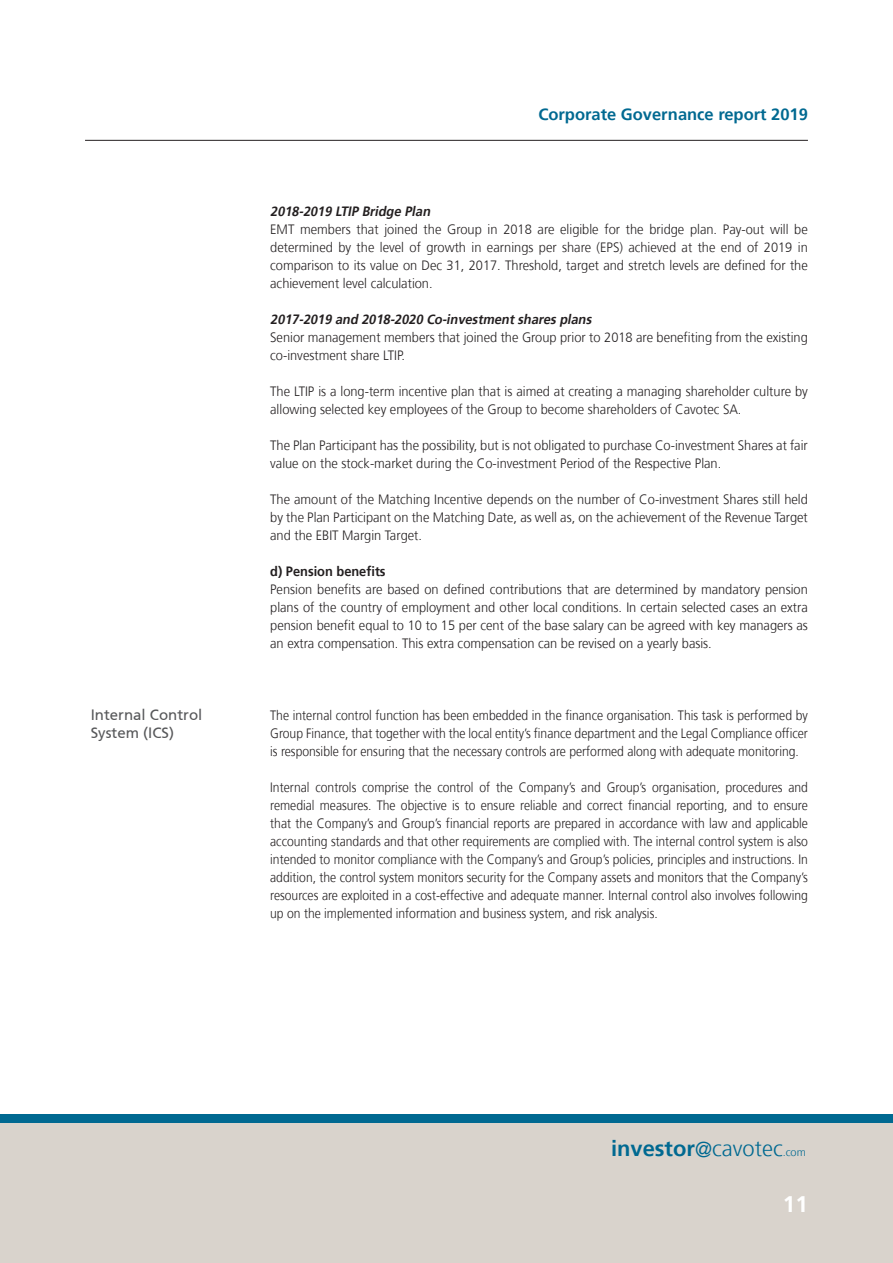
<style>
.page{position:relative;width:893px;height:1263px;background:#fff}
.page>*{position:absolute;margin:0;border:0;box-sizing:border-box;transform-origin:0 0}
.t1{font:700 22.5px "Frutiger 65";color:#fff}
.t2{font:700 21.9px "Frutiger 65";color:#006991}
.t3{font:700 16.5px "Frutiger 65";color:#006991}
.t4{font:15px/18px "Frutiger 55 Roman";color:#57585a}
.TESTO-8_5pt-11_5int{font:300 13.5px/18px "Frutiger";color:#231f20;text-align:justify;scale:.95 1}
.TESTO-8_5pt-11_5int-2{font:300 13.5px/18px "Frutiger";color:#231f20;text-align:justify;scale:.9 1}
.t5{font:italic 700 13.5px "Frutiger 65";color:#231f20;scale:.95 1}
.t6{font:700 13.5px "Frutiger 65";color:#231f20;scale:.95 1}
.s1{font-family:"Frutiger";font-weight:300;font-size:21.45px}
.s2{font-family:"Frutiger";font-weight:300}
.s3{font-family:"Frutiger";font-weight:300;font-size:10.95px}
</style>
<div class="page">
<div style="left:0;top:1114px;width:893px;height:149px;background:#d9d3cc"></div>
<div style="left:0;top:1114px;width:893px;height:9px;background:#006991"></div>
<hr style="left:85px;top:140px;width:723px;height:1px;background:#231f20">
<p class="t3" style="left:538px;top:105px;width:271px">Corporate Governance report 2019</p>
<p class="t5" style="left:270px;top:203px;width:173px">2018-2019 LTIP Bridge Plan</p>
<p class="TESTO-8_5pt-11_5int" style="left:270px;top:221px;width:567px">EMT members that joined the Group in 2018 are eligible for the bridge plan. Pay-out will be determined by the level of growth in earnings per share (EPS) achieved at the end of 2019 in comparison to its value on Dec 31, 2017. Threshold, target and stretch levels are defined for the achievement level calculation.</p>
<p class="t5" style="left:270px;top:311px;width:343px">2017-2019 and 2018-2020 Co-investmentshares plans</p>
<p class="TESTO-8_5pt-11_5int" style="left:270px;top:329px;width:567px">Senior management members that joined the Group prior to 2018 are benefiting from the existing co-investment share LTIP.</p>
<p class="TESTO-8_5pt-11_5int" style="left:270px;top:383px;width:567px">The LTIP is a long-term incentive plan that is aimed at creating a managing shareholder culture by allowing selected key employees of the Group to become shareholders of Cavotec SA.</p>
<p class="TESTO-8_5pt-11_5int" style="left:270px;top:437px;width:567px">The Plan Participant has the possibility, but is not obligated to purchase Co-investment Shares at fair value on the stock-market during the Co-investment Period of the Respective Plan.</p>
<p class="TESTO-8_5pt-11_5int" style="left:270px;top:491px;width:567px">The amount of the Matching Incentive depends on the number of Co-investment Shares still held by the Plan Participant on the Matching Date, as well as, on the achievement of the Revenue Target and the EBIT Margin Target.</p>
<p class="t6" style="left:270px;top:563px;width:123px">d) Pension benefits</p>
<p class="TESTO-8_5pt-11_5int" style="left:270px;top:581px;width:567px">Pension benefits are based on defined contributions that are determined by mandatory pension plans of the country of employment and other local conditions. In certain selected cases an extra pension benefit equal to 10 to 15 per cent of the base salary can be agreed with key managers as an extra compensation. This extra compensation can be revised on a yearly basis.</p>
<p class="t4" style="left:91px;top:706px;width:113px">Internal Control<br>System (ICS)</p>
<p class="TESTO-8_5pt-11_5int-2" style="left:270px;top:707px;width:599px">The internal control function has been embedded in the finance organisation. This task is performed by Group Finance, that together with the local entity’s finance department and the Legal Compliance officer is responsible for ensuring that the necessary controls are performed along with adequate monitoring.</p>
<p class="TESTO-8_5pt-11_5int-2" style="left:270px;top:779px;width:599px">Internal controls comprise the control of the Company’s and Group’s organisation, procedures and remedial measures. The objective is to ensure reliable and correct financial reporting, and to ensure that the Company’s and Group’s financial reports are prepared in accordance with law and applicable accounting standards and that other requirements are complied with. The internal control system is also intended to monitor compliance with the Company’s and Group’s policies, principles and instructions. In addition, the control system monitors security for the Company assets and monitors that the Company’s resources are exploited in a cost-effective and adequate manner. Internal control also involves following up on the implemented information and business system, and risk analysis.</p>
<h2 class="t2" style="left:611px;top:1135px;width:196px">investor<span class="s1">@</span><span class="s2">cavotec</span><span class="s3">.com</span></h2>
<h1 class="t1" style="left:783px;top:1191px;width:27px">11</h1>
</div>
